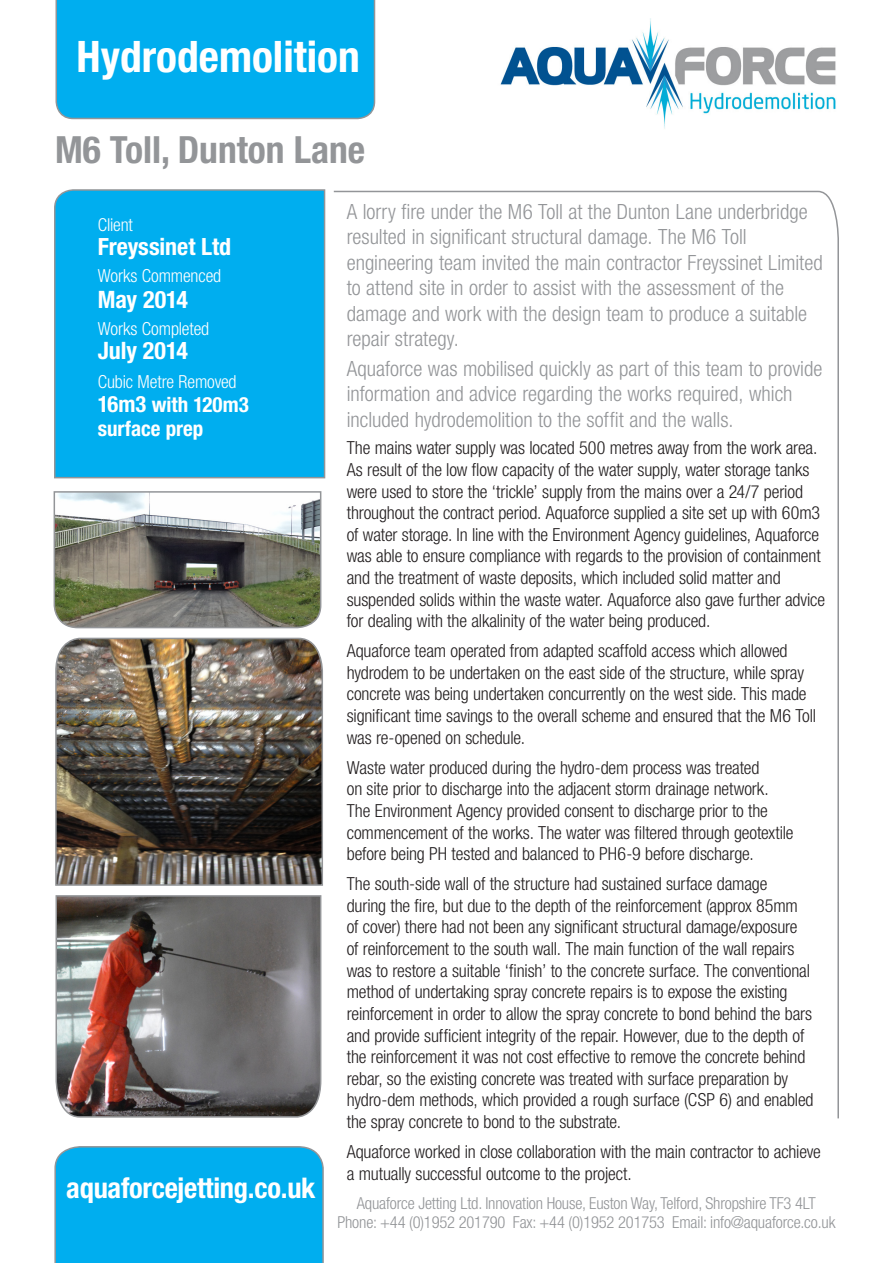
<style>
.page{position:relative;width:893px;height:1263px;background:#fff}
.page>*{position:absolute;margin:0;border:0;box-sizing:border-box;transform-origin:0 0}
.body{font:700 condensed 43.5px "Helvetica Neue LT Std";color:#fff}
.sheet_title_bold{font:700 condensed 37.5px "Helvetica Neue LT Std";color:#939598}
.body-2{font:700 condensed 28.5px "Helvetica Neue LT Std";letter-spacing:-.01em;color:#fff}
.cs_list_headers{font:700 condensed 24px "Helvetica Neue LT Std";color:#fff}
.cs_list_headers-2{font:700 condensed 23.7px "Helvetica Neue LT Std";letter-spacing:-.005em;color:#fff}
.Body_text{font:300 condensed 21px/25.5px "Helvetica Neue LT Std";color:#939598}
.cs_list_detail{font:700 condensed 21px/24px "Helvetica Neue LT Std";color:#fff}
.body-3{font:300 condensed 18px/21.6px "Helvetica Neue LT Std";letter-spacing:-.01em;color:#231f20}
.cs_list_headers-3{font:300 condensed 18px "Helvetica Neue LT Std";letter-spacing:-.005em;color:#fff}
.cs_list_detail-2{font:300 condensed 18px "Helvetica Neue LT Std";letter-spacing:-.01em;color:#fff}
.cs_list_headers-4{font:300 condensed 17.85px "Helvetica Neue LT Std";letter-spacing:-.01em;color:#fff}
.t1{font:300 condensed 16.5px "Helvetica Neue LT Std";letter-spacing:-.01em;color:#939598}
.s1{font-size:22.5px}
</style>
<div class="page">
<div style="left:55px;top:1px;width:320px;height:118px;background:#00aeef"></div>
<svg style="left:333px;top:190px;width:506px;height:929px"></svg>
<img style="left:500px;top:18px;width:336px;height:111px">
<div style="left:54px;top:1146px;width:270px;height:117px;background:#00aeef"></div>
<div style="left:54px;top:189px;width:272px;height:290px;background:#00aeef"></div>
<svg style="left:53px;top:491px;width:269px;height:138px"></svg>
<img style="left:55px;top:637px;width:268px;height:249px">
<img style="left:55px;top:895px;width:267px;height:223px">
<p class="body" style="left:77px;top:31px;width:285px">Hydrodemolition</p>
<p class="sheet_title_bold" style="left:55px;top:127px;width:311px">M6 Toll, Dunton Lane</p>
<p class="cs_list_headers-4" style="left:98px;top:214px;width:37px">Client</p>
<p class="cs_list_headers-2" style="left:98px;top:232px;width:135px">Freyssinet Ltd</p>
<p class="cs_list_headers-3" style="left:98px;top:265px;width:125px">Works Commenced</p>
<p class="cs_list_headers" style="left:98px;top:285px;width:92px">May 2014</p>
<p class="cs_list_headers-3" style="left:98px;top:318px;width:113px">Works Completed</p>
<p class="cs_list_headers" style="left:98px;top:336px;width:92px">July 2014</p>
<p class="cs_list_detail-2" style="left:98px;top:371px;width:140px">Cubic Metre Removed</p>
<p class="cs_list_detail" style="left:98px;top:392px;width:153px"><span class="s1">16m3</span> with 120m3 surface prep</p>
<p class="body-2" style="left:66px;top:1170px;width:251px">aquaforcejetting.co.uk</p>
<p class="Body_text" style="left:347px;top:198px;width:477px">A lorry fire under the M6 Toll at the Dunton Lane underbridge resulted in significant structural damage. The M6 Toll engineering team invited the main contractor Freyssinet Limited to attend site in order to assist with the assessment of the damage and work with the design team to produce a suitable repair strategy.</p>
<p class="Body_text" style="left:347px;top:356px;width:477px">Aquaforce was mobilised quickly as part of this team to provide information and advice regarding the works required, which included hydrodemolition to the soffit and the walls.</p>
<p class="body-3" style="left:347px;top:437px;width:480px">The mains water supply was located 500 metres away from the work area.<br>As result of the low flow capacity of the water supply, water storage tanks were used to store the ‘trickle’ supply from the mains over a 24/7 period throughout the contract period. Aquaforce supplied a site set up with 60m3 of water storage. In line with the Environment Agency guidelines, Aquaforce was able to ensure compliance with regards to the provision of containment and the treatment of waste deposits, which included solid matter and suspended solids within the waste water. Aquaforce also gave further advice for dealing with the alkalinity of the water being produced.</p>
<p class="body-3" style="left:347px;top:640px;width:471px">Aquaforce team operated from adapted scaffold access which allowed hydrodem to be undertaken on the east side of the structure, while spray concrete was being undertaken concurrently on the west side. This made significant time savings to the overall scheme and ensured that the M6 Toll was re-opened on schedule.</p>
<p class="body-3" style="left:347px;top:756px;width:448px">Waste water produced during the hydro-dem process was treated<br>on site prior to discharge into the adjacent storm drainage network.<br>The Environment Agency provided consent to discharge prior to the commencement of the works. The water was filtered through geotextile before being PH tested and balanced to PH6-9 before discharge.</p>
<p class="body-3" style="left:347px;top:873px;width:468px">The south-side wall of the structure had sustained surface damage<br>during the fire, but due to the depth of the reinforcement (approx 85mm of cover) there had not been any significant structural damage/exposure of reinforcement to the south wall. The main function of the wall repairs was to restore a suitable ‘finish’ to the concrete surface. The conventional method of undertaking spray concrete repairs is to expose the existing reinforcement in order to allow the spray concrete to bond behind the bars and provide sufficient integrity of the repair. However, due to the depth of the reinforcement it was not cost effective to remove the concrete behind rebar, so the existing concrete was treated with surface preparation by hydro-dem methods, which provided a rough surface (CSP 6) and enabled the spray concrete to bond to the substrate.</p>
<p class="body-3" style="left:347px;top:1141px;width:476px">Aquaforce worked in close collaboration with the main contractor to achieve a mutually successful outcome to the project.</p>
<p class="t1" style="left:357px;top:1194px;width:460px">Aquaforce Jetting Ltd. Innovation House, Euston Way, Telford, Shropshire TF3 4LT</p>
<p class="t1" style="left:337px;top:1213px;width:499px">Phone: +44 (0)1952 201790 Fax: +44 (0)1952 201753 Email: info@aquaforce.co.uk</p>
</div>
